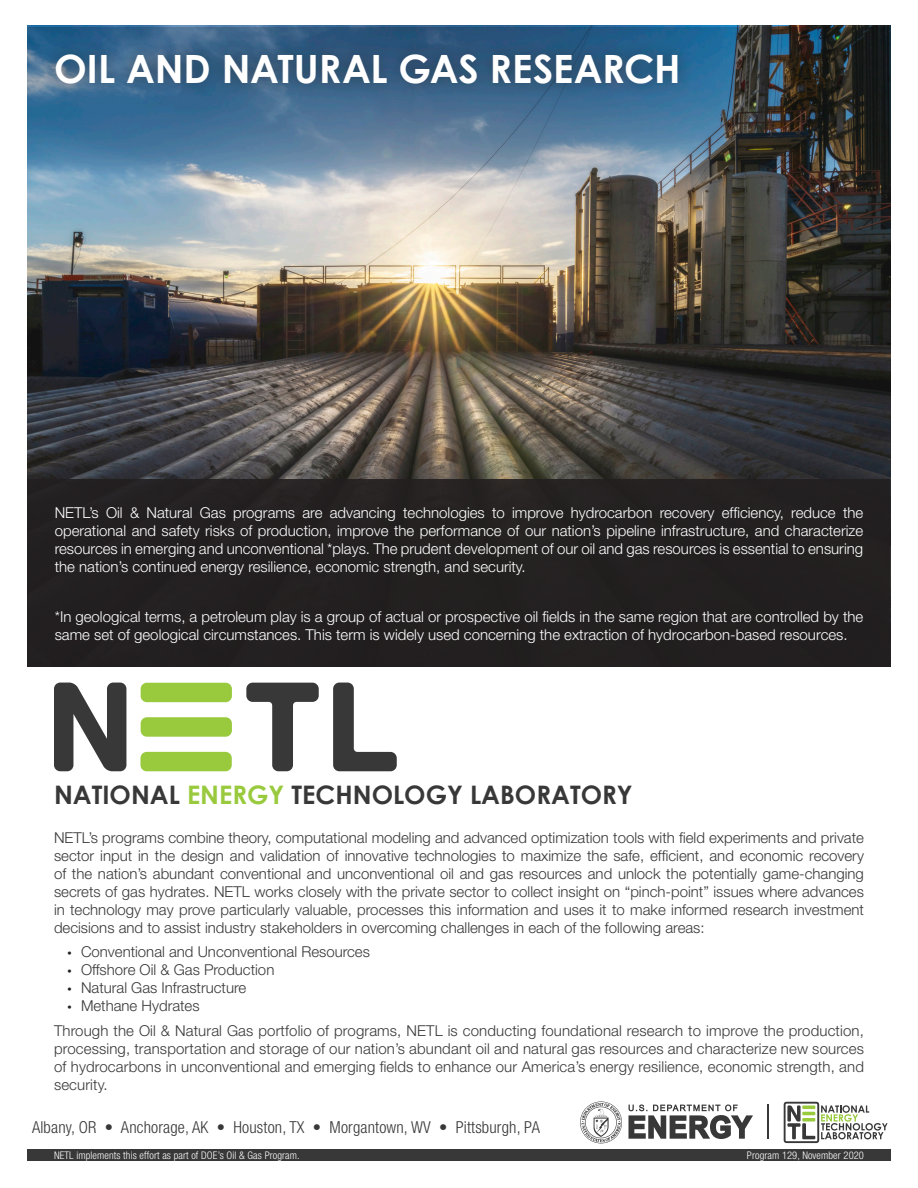
<style>
.page{position:relative;width:918px;height:1188px;background:#fff}
.page>*{position:absolute;margin:0;border:0;box-sizing:border-box;transform-origin:0 0}
.t1{font:700 39px "Century Gothic";letter-spacing:-.005em;color:#fff}
.t2{font:700 25.5px "Century Gothic";color:#373837}
.t3{font:300 condensed 16.5px "Helvetica Neue";letter-spacing:.01em;color:#373837}
.t4{font:300 15px/18px "Helvetica Neue";color:#373837;text-align:justify}
.t5{font:300 15px/18px "Helvetica Neue";color:#fff;text-align:justify}
.t6{font:300 condensed 10.5px "Helvetica Neue";letter-spacing:.01em;color:#fff}
.s1{color:#99ca3e}
.s2{font-family:"Myriad Pro";font-weight:400;color:#231f20}
</style>
<div class="page">
<img style="left:27px;top:25px;width:864px;height:642px">
<svg style="left:27px;top:27px;width:861px;height:148px;background:#48667f"></svg>
<div style="left:41px;top:40px;width:651px;height:58px;background:#231f20;opacity:.5"></div>
<svg style="left:54px;top:683px;width:72px;height:88px"></svg>
<svg style="left:246px;top:683px;width:73px;height:88px"></svg>
<svg style="left:333px;top:683px;width:64px;height:88px"></svg>
<div style="left:141px;top:683px;width:91px;height:19px;background:#99ca3e;border-radius:6px"></div>
<div style="left:140px;top:752px;width:92px;height:19px;background:#99ca3e;border-radius:6px"></div>
<div style="left:141px;top:717px;width:91px;height:20px;background:#99ca3e;border-radius:6px"></div>
<div style="left:27px;top:1149px;width:864px;height:12px;background:#373837"></div>
<hr style="left:768px;top:1104px;width:1px;height:35px;background:#373837">
<svg style="left:580px;top:1102px;width:42px;height:41px"></svg>
<svg style="left:628px;top:1104px;width:125px;height:35px"></svg>
<svg style="left:784px;top:1102px;width:104px;height:41px"></svg>
<div style="left:28px;top:479px;width:862px;height:188px;background:#231f20"></div>
<h1 class="t1" style="left:54px;top:39px;width:628px">OIL AND NATURAL GAS RESEARCH</h1>
<p class="t5" style="left:55px;top:504px;width:810px">NETL’s Oil &amp; Natural Gas programs are advancing technologies to improve hydrocarbon recovery efficiency, reduce the operational and safety risks of production, improve the performance of our nation’s pipeline infrastructure, and characterize resources in emerging and unconventional *plays. The prudent development of our oil and gas resources is essential to ensuring the nation’s continued energy resilience, economic strength, and security.</p>
<p class="t5" style="left:55px;top:607px;width:810px">*In geological terms, a petroleum play is a group of actual or prospective oil fields in the same region that are controlled by the same set of geological circumstances. This term is widely used concerning the extraction of hydrocarbon-based resources.</p>
<h2 class="t2" style="left:54px;top:775px;width:580px">NATIONAL <span class="s1">ENERGY</span> TECHNOLOGY LABORATORY</h2>
<p class="t4" style="left:54px;top:828px;width:812px">NETL’s programs combine theory, computational modeling and advanced optimization tools with field experiments and private sector input in the design and validation of innovative technologies to maximize the safe, efficient, and economic recovery of the nation’s abundant conventional and unconventional oil and gas resources and unlock the potentially game-changing secrets of gas hydrates. NETL works closely with the private sector to collect insight on “pinch-point” issues where advances in technology may prove particularly valuable, processes this information and uses it to make informed research investment decisions and to assist industry stakeholders in overcoming challenges in each of the following areas:</p>
<p class="t4" style="left:68px;top:943px;width:304px"><span class="s2">•</span> Conventional and Unconventional Resources</p>
<p class="t4" style="left:68px;top:961px;width:208px"><span class="s2">•</span> Offshore Oil &amp; Gas Production</p>
<p class="t4" style="left:68px;top:979px;width:180px"><span class="s2">•</span> Natural Gas Infrastructure</p>
<p class="t4" style="left:68px;top:997px;width:134px"><span class="s2">•</span> Methane Hydrates</p>
<p class="t4" style="left:54px;top:1022px;width:812px">Through the Oil &amp; Natural Gas portfolio of programs, NETL is conducting foundational research to improve the production, processing, transportation and storage of our nation’s abundant oil and natural gas resources and characterize new sources of hydrocarbons in unconventional and emerging fields to enhance our America’s energy resilience, economic strength, and security.</p>
<p class="t3" style="left:32px;top:1117px;width:509px">Albany, OR • Anchorage, AK • Houston, TX • Morgantown, WV • Pittsburgh, PA</p>
<p class="t6" style="left:54px;top:1149px;width:247px">NETL implements this effort as part of DOE’s Oil &amp; Gas Program.</p>
<p class="t6" style="left:747px;top:1149px;width:119px">Program 129, November 2020</p>
</div>
